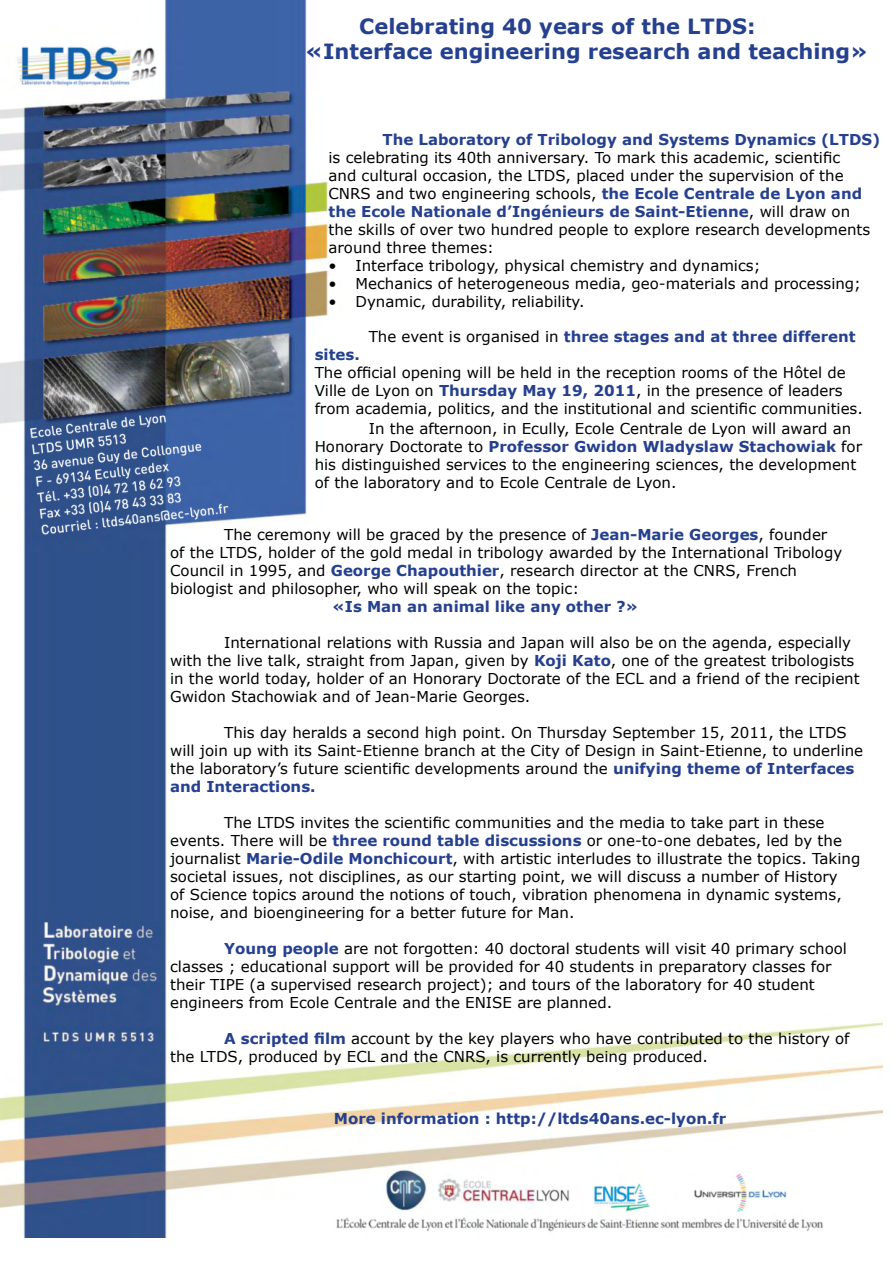
<style>
.page{position:relative;width:893px;height:1263px;background:#fff}
.page>*{position:absolute;margin:0;border:0;box-sizing:border-box;transform-origin:0 0}
.t1{font:700 21px/25.2px "Verdana";color:#25408f}
.t2{font:15px/18px "Verdana";color:#000}
.t3{font:700 15px "Verdana";color:#25408f}
.s1{font-weight:700;color:#25408f}
.s2{font-weight:400;color:#000}
</style>
<div class="page">
<img style="left:0;top:0;width:882px;height:1237px">
<h1 class="t1" style="left:305px;top:13px;width:564px;text-indent:54px">Celebrating 40 years of the LTDS: «Interface engineering research and teaching»</h1>
<p class="t3" style="left:382px;top:129px;width:499px">The Laboratory of Tribology and Systems Dynamics (LTDS)</p>
<p class="t2" style="left:328px;top:149px;width:543px">is celebrating its 40th anniversary. To mark this academic, scientific and cultural occasion, the LTDS, placed under the supervision of the CNRS and two engineering schools, <span class="s1">the Ecole Centrale de Lyon and the Ecole Nationale d’Ingénieurs de Saint-Etienne</span>, will draw on the skills of over two hundred people to explore research developments around three themes:</p>
<p class="t2" style="left:328px;top:257px;width:433px">• Interface tribology, physical chemistry and dynamics;</p>
<p class="t2" style="left:328px;top:275px;width:534px">• Mechanics of heterogeneous media, geo-materials and processing;</p>
<p class="t2" style="left:328px;top:293px;width:257px">• Dynamic, durability, reliability.</p>
<p class="t3" style="left:369px;top:326px;width:488px"><span class="s2">The event is organised in</span> three stages and at three different</p>
<p class="t3" style="left:315px;top:344px;width:47px">sites.</p>
<p class="t2" style="left:315px;top:363px;width:550px">The official opening will be held in the reception rooms of the Hôtel de<br>Ville de Lyon on <span class="s1">Thursday May 19, 2011</span>, in the presence of leaders from academia, politics, and the institutional and scientific communities.</p>
<p class="t2" style="left:315px;top:420px;width:549px;text-indent:54px">In the afternoon, in Ecully, Ecole Centrale de Lyon will award an Honorary Doctorate to <span class="s1">Professor Gwidon Wladyslaw Stachowiak</span> for his distinguished services to the engineering sciences, the development of the laboratory and to Ecole Centrale de Lyon.</p>
<p class="t2" style="left:170px;top:526px;width:674px;text-indent:54px">The ceremony will be graced by the presence of <span class="s1">Jean-Marie Georges</span>, founder of the LTDS, holder of the gold medal in tribology awarded by the International Tribology Council in 1995, and <span class="s1">George Chapouthier</span>, research director at the CNRS, French biologist and philosopher, who will speak on the topic:</p>
<p class="t3" style="left:332px;top:596px;width:308px">«Is Man an animal like any other ?»</p>
<p class="t2" style="left:170px;top:634px;width:691px;text-indent:54px">International relations with Russia and Japan will also be on the agenda, especially with the live talk, straight from Japan, given by <span class="s1">Koji Kato</span>, one of the greatest tribologists in the world today, holder of an Honorary Doctorate of the ECL and a friend of the recipient Gwidon Stachowiak and of Jean-Marie Georges.</p>
<p class="t2" style="left:170px;top:724px;width:695px;text-indent:54px">This day heralds a second high point. On Thursday September 15, 2011, the LTDS will join up with its Saint-Etienne branch at the City of Design in Saint-Etienne, to underline the laboratory’s future scientific developments around the <span class="s1">unifying theme of Interfaces and Interactions.</span></p>
<p class="t2" style="left:170px;top:814px;width:692px;text-indent:54px">The LTDS invites the scientific communities and the media to take part in these events. There will be <span class="s1">three round table discussions</span> or one-to-one debates, led by the journalist <span class="s1">Marie-Odile Monchicourt</span>, with artistic interludes to illustrate the topics. Taking societal issues, not disciplines, as our starting point, we will discuss a number of History<br>of Science topics around the notions of touch, vibration phenomena in dynamic systems, noise, and bioengineering for a better future for Man.</p>
<p class="t2" style="left:170px;top:940px;width:678px;text-indent:54px"><span class="s1">Young people</span> are not forgotten: 40 doctoral students will visit 40 primary school classes ; educational support will be provided for 40 students in preparatory classes for their TIPE (a supervised research project); and tours of the laboratory for 40 student engineers from Ecole Centrale and the ENISE are planned.</p>
<p class="t2" style="left:170px;top:1030px;width:681px;text-indent:54px"><span class="s1">A scripted film</span> account by the key players who have contributed to the history of the LTDS, produced by ECL and the CNRS, is currently being produced.</p>
<p class="t3" style="left:334px;top:1107px;width:394px">More information : http://ltds40ans.ec-lyon.fr</p>
</div>
